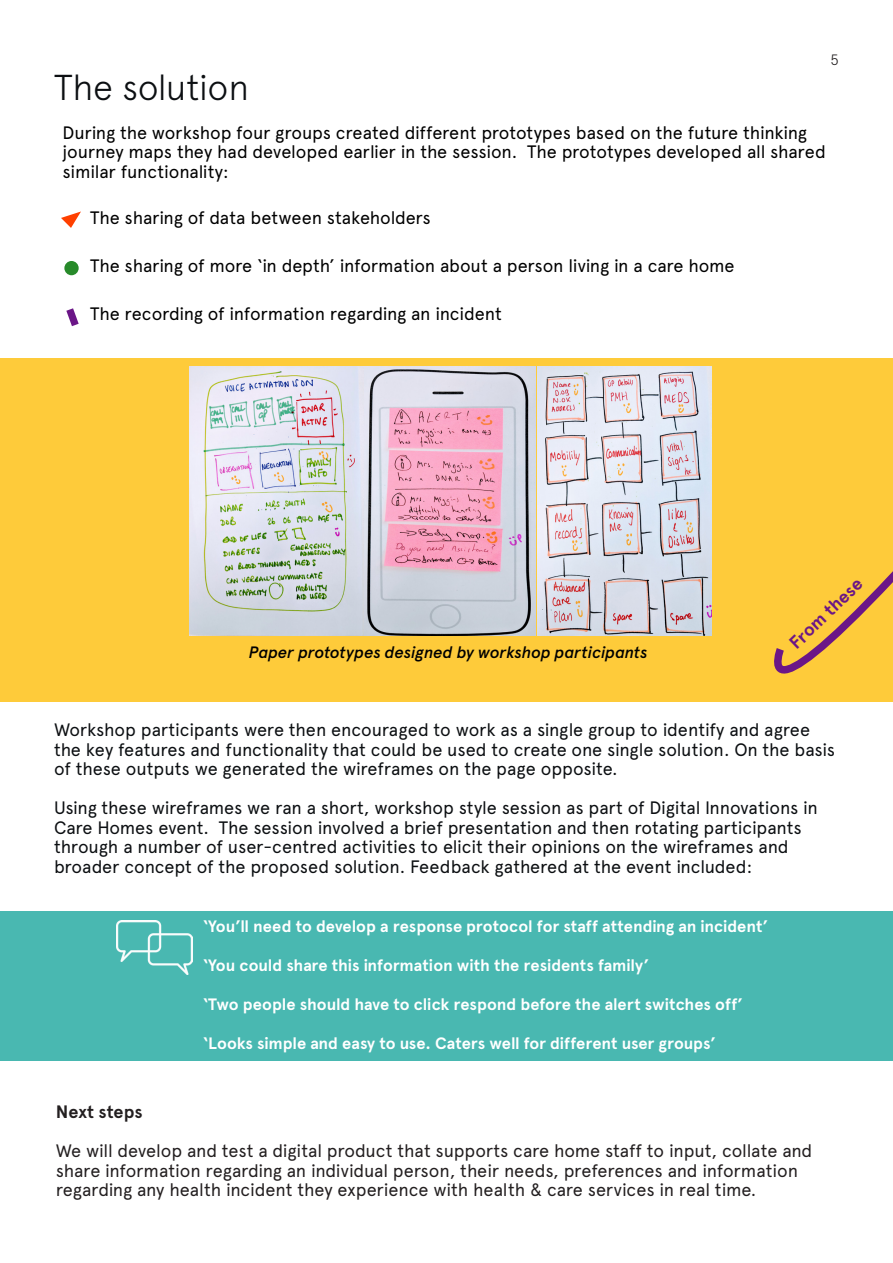
<style>
.page{position:relative;width:893px;height:1263px;background:#fff}
.page>*{position:absolute;margin:0;border:0;box-sizing:border-box;transform-origin:0 0}
.t1{font:300 36px "Apercu";letter-spacing:-.015em;color:#0c0f12}
.t2{font:18px/19.5px "Apercu";letter-spacing:-.005em;color:#0c0f12}
.t3{font:18px/19.5px "Apercu";letter-spacing:-.01em;color:#000}
.t4{font:18px/19.5px "Apercu";letter-spacing:-.01em;color:#231f20}
.t5{font:700 18px "Apercu";color:#6b1687}
.t6{font:700 18px "Apercu";letter-spacing:-.005em;color:#231f20}
.t7{font:700 16.5px "Apercu";letter-spacing:-.005em;color:#fff}
.t8{font:italic 500 16.5px "Apercu";letter-spacing:-.01em;color:#000}
.t9{font:300 15px "Apercu";color:#231f20}
</style>
<div class="page">
<div style="left:0;top:911px;width:893px;height:149px;background:#49b8b1"></div>
<div style="left:0;top:358px;width:893px;height:344px;background:#fecb3a"></div>
<svg style="left:774px;top:571px;width:119px;height:103px"></svg>
<img style="left:363px;top:367px;width:172px;height:268px">
<img style="left:189px;top:367px;width:174px;height:268px">
<img style="left:538px;top:367px;width:174px;height:268px">
<svg style="left:61px;top:211px;width:20px;height:17px"></svg>
<div style="left:64px;top:261px;width:15px;height:14px;background:#278a2a;border-radius:50%"></div>
<svg style="left:66px;top:308px;width:13px;height:18px"></svg>
<img style="left:116px;top:920px;width:77px;height:54px">
<p class="t9" style="left:830px;top:50px;width:10px">5</p>
<p class="t1" style="left:54px;top:66px;width:197px">The solution</p>
<p class="t3" style="left:63px;top:122px;width:765px">During the workshop four groups created different prototypes based on the future thinking journey maps they had developed earlier in the session. The prototypes developed all shared similar functionality:</p>
<p class="t3" style="left:90px;top:208px;width:342px">The sharing of data between stakeholders</p>
<p class="t3" style="left:90px;top:256px;width:646px">The sharing of more ‘in depth’ information about a person living in a care home</p>
<p class="t3" style="left:90px;top:304px;width:413px">The recording of information regarding an incident</p>
<p class="t8" style="left:249px;top:642px;width:400px">Paper prototypes designed by workshop participants</p>
<p class="t5" style="left:785px;top:638px;width:95px;rotate:-44deg">From these</p>
<p class="t2" style="left:54px;top:720px;width:783px">Workshop participants were then encouraged to work as a single group to identify and agree the key features and functionality that could be used to create one single solution. On the basis of these outputs we generated the wireframes on the page opposite.</p>
<p class="t2" style="left:54px;top:798px;width:765px">Using these wireframes we ran a short, workshop style session as part of Digital Innovations in Care Homes event. The session involved a brief presentation and then rotating participants through a number of user-centred activities to elicit their opinions on the wireframes and broader concept of the proposed solution. Feedback gathered at the event included:</p>
<p class="t7" style="left:203px;top:916px;width:567px">‘You’ll need to develop a response protocol for staff attending an incident’</p>
<p class="t7" style="left:203px;top:955px;width:448px">‘You could share this information with the residents family’</p>
<p class="t7" style="left:203px;top:994px;width:542px">‘Two people should have to click respond before the alert switches off’</p>
<p class="t7" style="left:203px;top:1033px;width:515px">‘Looks simple and easy to use. Caters well for different user groups’</p>
<p class="t6" style="left:56px;top:1101px;width:88px">Next steps</p>
<p class="t4" style="left:56px;top:1141px;width:758px">We will develop and test a digital product that supports care home staff to input, collate and share information regarding an individual person, their needs, preferences and information regarding any health incident they experience with health &amp; care services in real time.</p>
</div>
